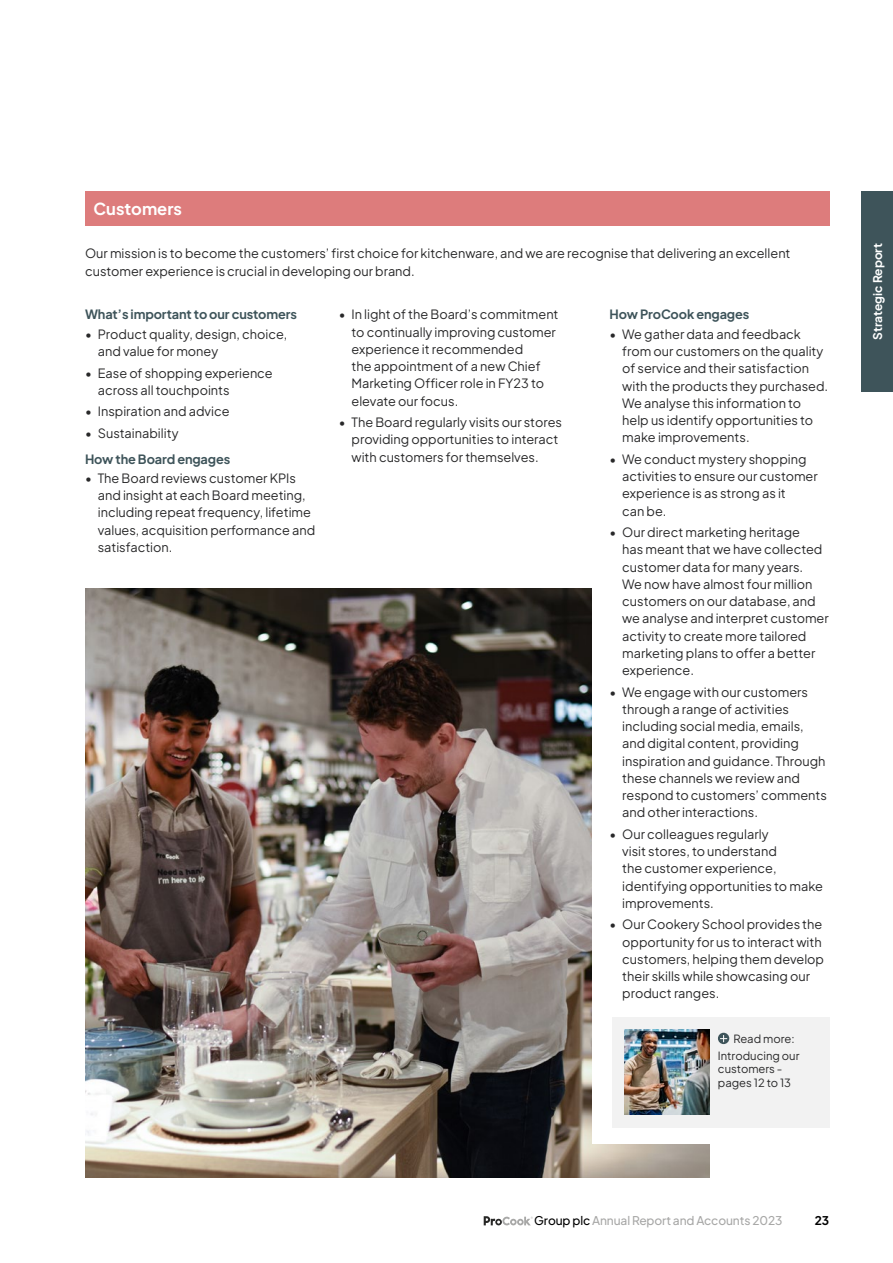
<style>
.page{position:relative;width:893px;height:1263px;background:#fff}
.page>*{position:absolute;margin:0;border:0;box-sizing:border-box;transform-origin:0 0}
.t1{font:700 16.5px "Plus Jakarta Sans";color:#fff}
.t2{font:12.75px/17.2px "Plus Jakarta Sans";color:#282829}
.t3{font:700 12.75px "Plus Jakarta Sans";letter-spacing:-.01em;color:#3e545a}
.t4{font:500 12px "Plus Jakarta Sans";letter-spacing:-.01em;color:#a8a8a7}
.t5{font:700 12px "Plus Jakarta Sans";color:#fff}
.t6{font:700 12px "Plus Jakarta Sans";color:#000}
.t7{font:11.25px/16.5px "Plus Jakarta Sans";color:#282829}
.s1{color:#000}
</style>
<div class="page">
<img style="left:85px;top:589px;width:624px;height:589px">
<div style="left:85px;top:191px;width:744px;height:34px;background:#dd7c7c"></div>
<div style="left:592px;top:306px;width:237px;height:838px;background:#fff"></div>
<div style="left:612px;top:1017px;width:218px;height:110px;background:#f2f2f2"></div>
<div style="left:718px;top:1033px;width:11px;height:11px;background:#3e545a;border-radius:50%"></div>
<svg style="left:720px;top:1035px;width:7px;height:7px"></svg>
<img style="left:624px;top:1030px;width:85px;height:85px">
<svg style="left:484px;top:1216px;width:49px;height:9px"></svg>
<div style="left:861px;top:191px;width:32px;height:200px;background:#3e545a"></div>
<p class="t1" style="left:94px;top:194px;width:90px">Customers</p>
<p class="t2" style="left:85px;top:244px;width:707px">Our mission is to become the customers’ first choice for kitchenware, and we are recognise that delivering an excellent customer experience is crucial in developing our brand.</p>
<p class="t3" style="left:609px;top:303px;width:141px">How ProCook engages</p>
<p class="t2" style="left:622px;top:324px;width:207px;text-indent:-13px">• We gather data and feedback from our customers on the quality of service and their satisfaction with the products they purchased.<br>We analyse this information to help us identify opportunities to make improvements.</p>
<p class="t2" style="left:622px;top:449px;width:197px;text-indent:-13px">• We conduct mystery shopping activities to ensure our customer experience is as strong as it<br>can be.</p>
<p class="t2" style="left:622px;top:522px;width:208px;text-indent:-13px">• Our direct marketing heritage<br>has meant that we have collected customer data for many years.<br>We now have almost four million customers on our database, and we analyse and interpret customer activity to create more tailored marketing plans to offer a better experience.</p>
<p class="t2" style="left:622px;top:682px;width:206px;text-indent:-13px">• We engage with our customers through a range of activities including social media, emails, and digital content, providing inspiration and guidance. Through these channels we review and respond to customers’ comments and other interactions.</p>
<p class="t2" style="left:622px;top:824px;width:202px;text-indent:-13px">• Our colleagues regularly<br>visit stores, to understand<br>the customer experience, identifying opportunities to make improvements.</p>
<p class="t2" style="left:622px;top:915px;width:203px;text-indent:-13px">• Our Cookery School provides the opportunity for us to interact with customers, helping them develop their skills while showcasing our product ranges.</p>
<p class="t7" style="left:718px;top:1029px;width:83px;text-indent:16px">Read more:<br>Introducing our</p>
<p class="t7" style="left:718px;top:1061px;width:75px;line-height:13.5px">customers - pages 12 to 13</p>
<p class="t3" style="left:85px;top:303px;width:213px">What’s important to our customers</p>
<p class="t2" style="left:98px;top:324px;width:191px;text-indent:-13px">• Product quality, design, choice, and value for money</p>
<p class="t2" style="left:98px;top:363px;width:176px;text-indent:-13px">• Ease of shopping experience across all touchpoints</p>
<p class="t2" style="left:85px;top:402px;width:146px">• Inspiration and advice</p>
<p class="t2" style="left:85px;top:423px;width:95px">• Sustainability</p>
<p class="t3" style="left:85px;top:447px;width:147px">How the Board engages</p>
<p class="t2" style="left:98px;top:468px;width:219px;text-indent:-13px">• The Board reviews customer KPIs and insight at each Board meeting, including repeat frequency, lifetime values, acquisition performance and satisfaction.</p>
<p class="t2" style="left:351px;top:305px;width:209px;text-indent:-13px">• In light of the Board’s commitment to continually improving customer experience it recommended<br>the appointment of a new Chief<br>Marketing Officer role in FY23 to elevate our focus.</p>
<p class="t2" style="left:351px;top:412px;width:212px;text-indent:-13px">• The Board regularly visits our stores providing opportunities to interact with customers for themselves.</p>
<p class="t5" style="left:867px;top:340px;width:98px;rotate:-90deg">Strategic Report</p>
<p class="t4" style="left:534px;top:1210px;width:250px"><span class="s1">Group plc</span> Annual Report and Accounts 2023</p>
<p class="t6" style="left:815px;top:1210px;width:16px">23</p>
</div>
